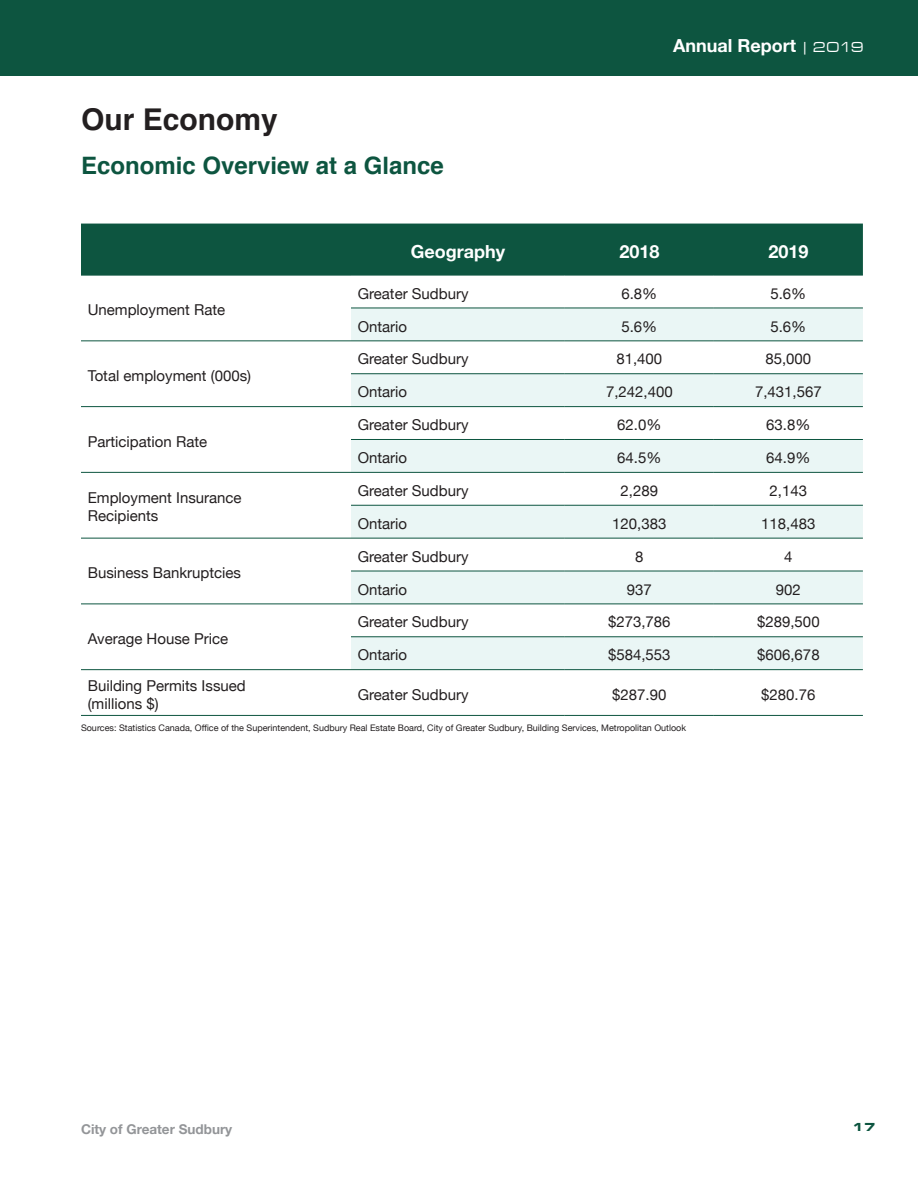
<style>
.page{position:relative;width:918px;height:1188px;background:#fff}
.page>*{position:absolute;margin:0;border:0;box-sizing:border-box;transform-origin:0 0}
.H1_NEW{font:700 30px "Helvetica";color:#231f20}
.H2_NEW{font:700 24px "Helvetica";color:#0d5540}
.t1{font:700 18px "Helvetica Neue";color:#fff}
.P_BODY{font:15px/18px "Helvetica Neue";color:#231f20}
.t2{font:700 13.5px "Helvetica Neue";color:#939598}
.t3{font:900 12px "Eurostile Extended";color:#0d5540}
.SOURCE{font:9px "Helvetica Neue";color:#231f20}
.s1{font-family:"Eurostile T Regu Exte";font-weight:400;font-size:15px}
</style>
<div class="page">
<div style="left:0;top:0;width:918px;height:76px;background:#0d5540"></div>
<div style="left:81px;top:224px;width:782px;height:51px;background:#0d5540"></div>
<svg style="left:351px;top:307px;width:512px;height:408px"></svg>
<svg style="left:351px;top:309px;width:512px;height:360px;fill:#eaf6f5"></svg>
<hr style="left:81px;top:275px;width:270px;height:1px;background:#0d5540">
<hr style="left:351px;top:275px;width:214px;height:1px;background:#0d5540">
<hr style="left:565px;top:275px;width:149px;height:1px;background:#0d5540">
<hr style="left:714px;top:275px;width:149px;height:1px;background:#0d5540">
<hr style="left:351px;top:308px;width:214px;height:1px;background:#0d5540">
<hr style="left:565px;top:308px;width:149px;height:1px;background:#0d5540">
<hr style="left:714px;top:308px;width:149px;height:1px;background:#0d5540">
<hr style="left:81px;top:341px;width:270px;height:1px;background:#0d5540">
<hr style="left:351px;top:341px;width:214px;height:1px;background:#0d5540">
<hr style="left:565px;top:341px;width:149px;height:1px;background:#0d5540">
<hr style="left:714px;top:341px;width:149px;height:1px;background:#0d5540">
<hr style="left:351px;top:373px;width:214px;height:1px;background:#0d5540">
<hr style="left:565px;top:373px;width:149px;height:1px;background:#0d5540">
<hr style="left:714px;top:373px;width:149px;height:1px;background:#0d5540">
<hr style="left:81px;top:406px;width:270px;height:1px;background:#0d5540">
<hr style="left:351px;top:406px;width:214px;height:1px;background:#0d5540">
<hr style="left:565px;top:406px;width:149px;height:1px;background:#0d5540">
<hr style="left:714px;top:406px;width:149px;height:1px;background:#0d5540">
<hr style="left:351px;top:439px;width:214px;height:1px;background:#0d5540">
<hr style="left:565px;top:439px;width:149px;height:1px;background:#0d5540">
<hr style="left:714px;top:439px;width:149px;height:1px;background:#0d5540">
<hr style="left:81px;top:472px;width:270px;height:1px;background:#0d5540">
<hr style="left:351px;top:472px;width:214px;height:1px;background:#0d5540">
<hr style="left:565px;top:472px;width:149px;height:1px;background:#0d5540">
<hr style="left:714px;top:472px;width:149px;height:1px;background:#0d5540">
<hr style="left:351px;top:505px;width:214px;height:1px;background:#0d5540">
<hr style="left:565px;top:505px;width:149px;height:1px;background:#0d5540">
<hr style="left:714px;top:505px;width:149px;height:1px;background:#0d5540">
<hr style="left:81px;top:538px;width:270px;height:1px;background:#0d5540">
<hr style="left:351px;top:538px;width:214px;height:1px;background:#0d5540">
<hr style="left:565px;top:538px;width:149px;height:1px;background:#0d5540">
<hr style="left:714px;top:538px;width:149px;height:1px;background:#0d5540">
<hr style="left:351px;top:571px;width:214px;height:1px;background:#0d5540">
<hr style="left:565px;top:571px;width:149px;height:1px;background:#0d5540">
<hr style="left:714px;top:571px;width:149px;height:1px;background:#0d5540">
<hr style="left:81px;top:604px;width:270px;height:1px;background:#0d5540">
<hr style="left:351px;top:604px;width:214px;height:1px;background:#0d5540">
<hr style="left:565px;top:604px;width:149px;height:1px;background:#0d5540">
<hr style="left:714px;top:604px;width:149px;height:1px;background:#0d5540">
<hr style="left:351px;top:637px;width:214px;height:1px;background:#0d5540">
<hr style="left:565px;top:637px;width:149px;height:1px;background:#0d5540">
<hr style="left:714px;top:637px;width:149px;height:1px;background:#0d5540">
<hr style="left:81px;top:669px;width:270px;height:1px;background:#0d5540">
<hr style="left:351px;top:669px;width:214px;height:1px;background:#0d5540">
<hr style="left:565px;top:669px;width:149px;height:1px;background:#0d5540">
<hr style="left:714px;top:669px;width:149px;height:1px;background:#0d5540">
<hr style="left:81px;top:715px;width:270px;height:1px;background:#0d5540">
<hr style="left:351px;top:715px;width:214px;height:1px;background:#0d5540">
<hr style="left:565px;top:715px;width:149px;height:1px;background:#0d5540">
<hr style="left:714px;top:715px;width:149px;height:1px;background:#0d5540">
<p class="H1_NEW" style="left:81px;top:95px;width:198px">Our Economy</p>
<p class="H2_NEW" style="left:81px;top:146px;width:364px">Economic Overview at a Glance</p>
<p class="t1" style="left:673px;top:31px;width:192px">Annual Report <span class="s1">| 2019</span></p>
<p class="P_BODY" style="left:88px;top:302px;width:139px">Unemployment Rate</p>
<p class="P_BODY" style="left:88px;top:367px;width:165px">Total employment (000s)</p>
<p class="P_BODY" style="left:88px;top:433px;width:121px">Participation Rate</p>
<p class="P_BODY" style="left:88px;top:490px;width:155px">Employment Insurance<br>Recipients</p>
<p class="P_BODY" style="left:88px;top:565px;width:155px">Business Bankruptcies</p>
<p class="P_BODY" style="left:88px;top:630px;width:142px">Average House Price</p>
<p class="t1" style="left:411px;top:238px;width:96px">Geography</p>
<p class="t1" style="left:619px;top:238px;width:42px">2018</p>
<p class="t1" style="left:768px;top:238px;width:42px">2019</p>
<p class="P_BODY" style="left:358px;top:285px;width:112px">Greater Sudbury</p>
<p class="P_BODY" style="left:621px;top:285px;width:37px">6.8%</p>
<p class="P_BODY" style="left:770px;top:285px;width:37px">5.6%</p>
<p class="P_BODY" style="left:358px;top:318px;width:51px">Ontario</p>
<p class="P_BODY" style="left:621px;top:318px;width:37px">5.6%</p>
<p class="P_BODY" style="left:770px;top:318px;width:37px">5.6%</p>
<p class="P_BODY" style="left:358px;top:351px;width:112px">Greater Sudbury</p>
<p class="P_BODY" style="left:616px;top:351px;width:47px">81,400</p>
<p class="P_BODY" style="left:765px;top:351px;width:47px">85,000</p>
<p class="P_BODY" style="left:358px;top:384px;width:51px">Ontario</p>
<p class="P_BODY" style="left:606px;top:384px;width:68px">7,242,400</p>
<p class="P_BODY" style="left:755px;top:384px;width:68px">7,431,567</p>
<p class="P_BODY" style="left:358px;top:417px;width:112px">Greater Sudbury</p>
<p class="P_BODY" style="left:617px;top:417px;width:46px">62.0%</p>
<p class="P_BODY" style="left:766px;top:417px;width:46px">63.8%</p>
<p class="P_BODY" style="left:358px;top:450px;width:51px">Ontario</p>
<p class="P_BODY" style="left:617px;top:450px;width:46px">64.5%</p>
<p class="P_BODY" style="left:766px;top:450px;width:46px">64.9%</p>
<p class="P_BODY" style="left:358px;top:482px;width:112px">Greater Sudbury</p>
<p class="P_BODY" style="left:621px;top:482px;width:39px">2,289</p>
<p class="P_BODY" style="left:770px;top:482px;width:39px">2,143</p>
<p class="P_BODY" style="left:358px;top:515px;width:51px">Ontario</p>
<p class="P_BODY" style="left:612px;top:515px;width:56px">120,383</p>
<p class="P_BODY" style="left:761px;top:515px;width:56px">118,483</p>
<p class="P_BODY" style="left:358px;top:548px;width:112px">Greater Sudbury</p>
<p class="P_BODY" style="left:635px;top:548px;width:10px">8</p>
<p class="P_BODY" style="left:784px;top:548px;width:10px">4</p>
<p class="P_BODY" style="left:358px;top:581px;width:51px">Ontario</p>
<p class="P_BODY" style="left:627px;top:581px;width:27px">937</p>
<p class="P_BODY" style="left:776px;top:581px;width:27px">902</p>
<p class="P_BODY" style="left:358px;top:614px;width:112px">Greater Sudbury</p>
<p class="P_BODY" style="left:608px;top:614px;width:64px">$273,786</p>
<p class="P_BODY" style="left:757px;top:614px;width:64px">$289,500</p>
<p class="P_BODY" style="left:358px;top:647px;width:51px">Ontario</p>
<p class="P_BODY" style="left:608px;top:647px;width:64px">$584,553</p>
<p class="P_BODY" style="left:757px;top:647px;width:64px">$606,678</p>
<p class="P_BODY" style="left:88px;top:677px;width:160px">Building Permits Issued (millions $)</p>
<p class="P_BODY" style="left:358px;top:686px;width:112px">Greater Sudbury</p>
<p class="P_BODY" style="left:612px;top:686px;width:56px">$287.90</p>
<p class="P_BODY" style="left:761px;top:686px;width:56px">$280.76</p>
<p class="SOURCE" style="left:81px;top:722px;width:607px">Sources: Statistics Canada, Office of the Superintendent, Sudbury Real Estate Board, City of Greater Sudbury, Building Services, Metropolitan Outlook</p>
<p class="t2" style="left:81px;top:1118px;width:153px">City of Greater Sudbury</p>
<p class="t3" style="left:853px;top:1120px;width:24px">17</p>
</div>
